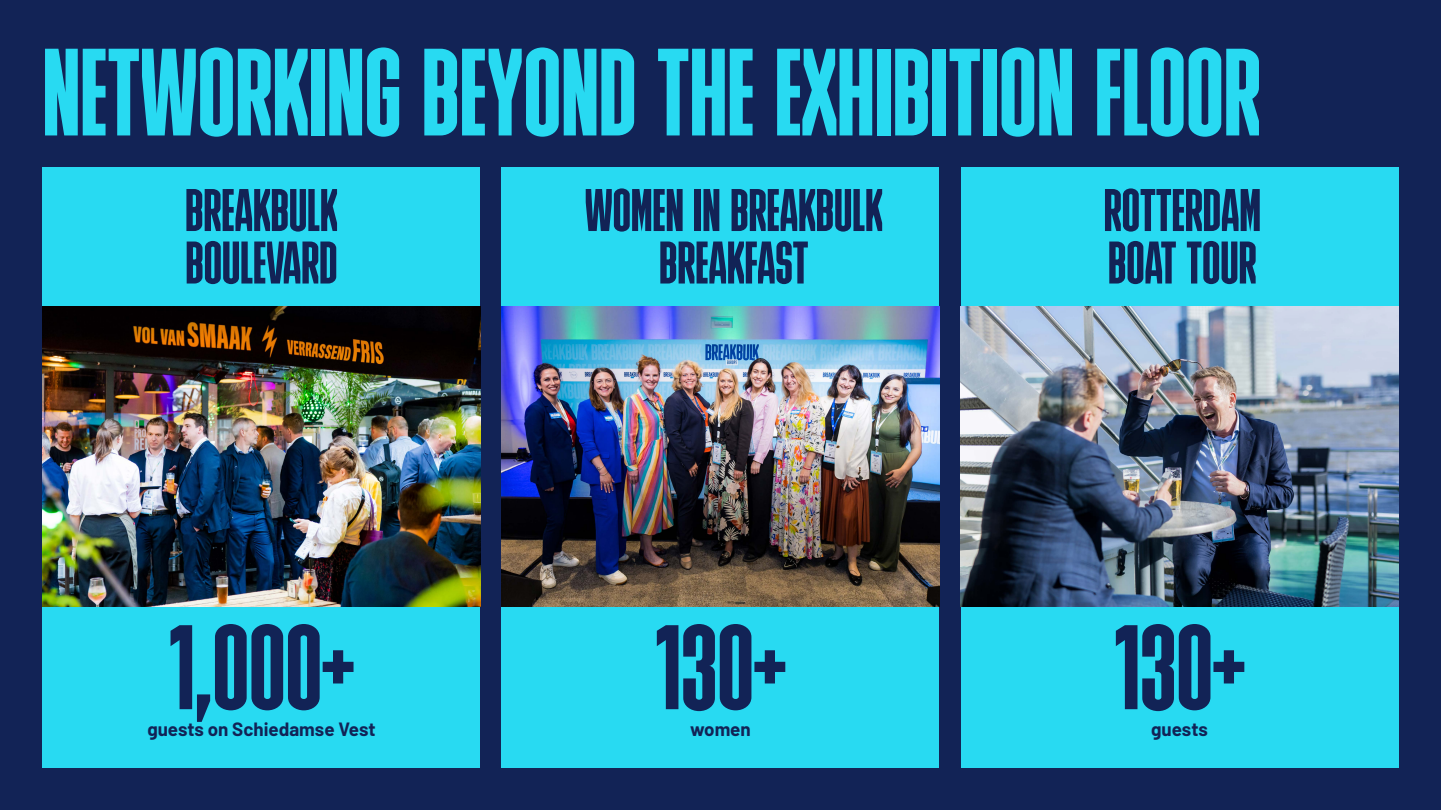
<style>
.page{position:relative;width:1441px;height:810px;background:#fff}
.page>*{position:absolute;margin:0;border:0;box-sizing:border-box;transform-origin:0 0}
.t1{font:123.9px "Bulevar";color:#28daf2}
.t2{font:120px "Bulevar";color:#122356}
.t3{font:60px/52.5px "Bulevar";color:#122356}
.t4{font:700 18.75px "Barlow";color:#122356}
</style>
<div class="page">
<div style="left:0;top:0;width:1440px;height:810px;background:#122356"></div>
<div style="left:43px;top:167px;width:437px;height:600px;background:#28daf2"></div>
<div style="left:501px;top:167px;width:438px;height:600px;background:#28daf2"></div>
<div style="left:960px;top:167px;width:438px;height:600px;background:#28daf2"></div>
<img style="left:43px;top:306px;width:437px;height:300px">
<img style="left:501px;top:306px;width:438px;height:300px">
<img style="left:960px;top:306px;width:438px;height:300px">
<h1 class="t1" style="left:43px;top:23px;width:1219px">NETWORKING BEYOND THE EXHIBITION FLOOR</h1>
<p class="t3" style="left:185px;top:184px;width:154px">BREAKBULK<br>BOULEVARD</p>
<p class="t3" style="left:584px;top:184px;width:299px;text-align:center">WOMEN IN BREAKBULK<br>BREAKFAST</p>
<p class="t3" style="left:1103px;top:184px;width:159px">ROTTERDAM<br>BOAT TOUR</p>
<h2 class="t2" style="left:169px;top:600px;width:187px">1,000+</h2>
<h2 class="t2" style="left:655px;top:600px;width:132px">130+</h2>
<h2 class="t2" style="left:1113px;top:600px;width:132px">130+</h2>
<p class="t4" style="left:147px;top:716px;width:230px">guests on Schiedamse Vest</p>
<p class="t4" style="left:690px;top:716px;width:62px">women</p>
<p class="t4" style="left:1151px;top:716px;width:58px">guests</p>
</div>
